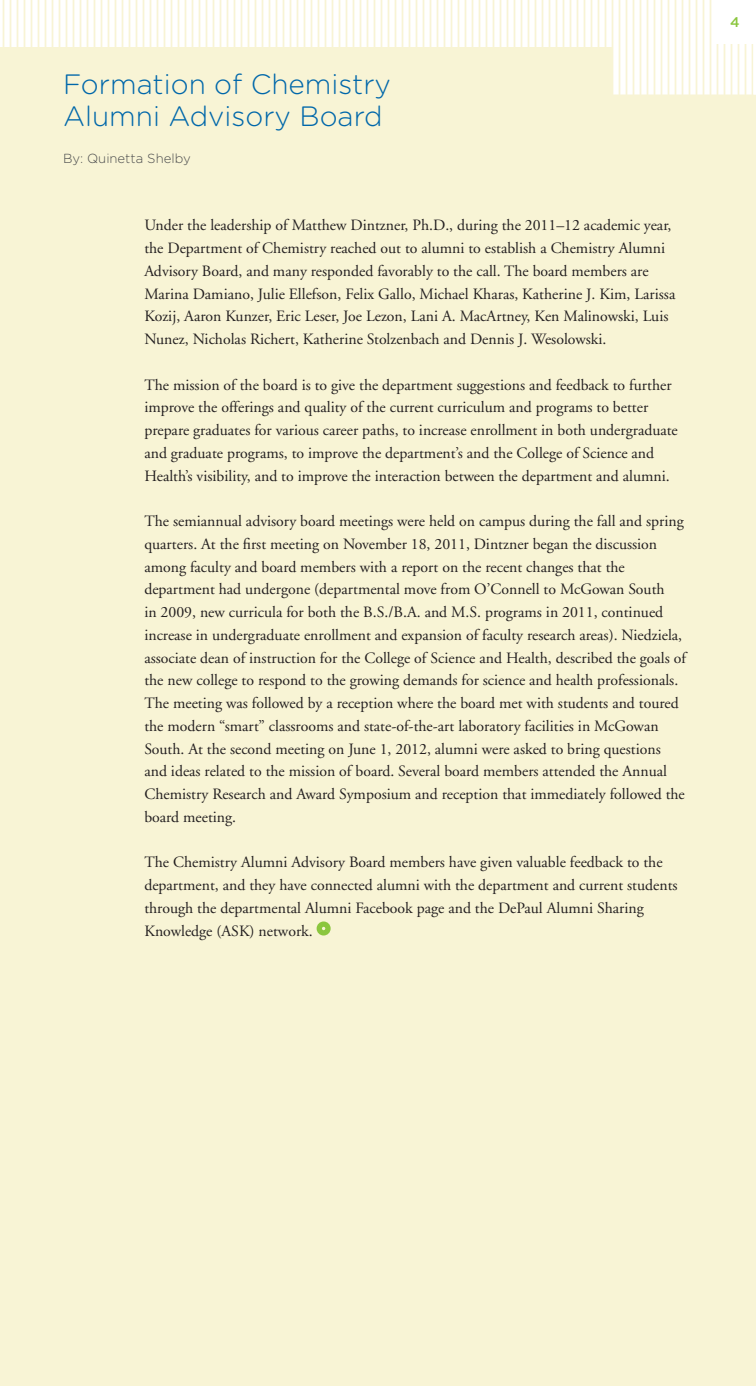
<style>
.page{position:relative;width:756px;height:1386px;background:#f8f4d5}
.page>*{position:absolute;margin:0;border:0;box-sizing:border-box;transform-origin:0 0}
.Main_Body___First_Li{font:300 28px/31.5px "Gotham Rounded";color:#0067aa}
.Main_Body{font:15.75px/22.8px "Adobe Garamond";color:#231f20}
.t1{font:14px "Minion Pro";color:#8bc63e}
.Main_Body___First_Li-2{font:300 13.12px "Gotham Rounded";color:#4b4c4d}
</style>
<div class="page">
<div style="left:317px;top:922px;width:14px;height:14px;border:5px solid #8bc63e;border-radius:50%"></div>
<hr style="left:0;top:0;width:3px;height:94px;background:#fff">
<div style="left:4px;top:0;width:6px;height:94px;background:#fff"></div>
<div style="left:11px;top:0;width:6px;height:94px;background:#fff"></div>
<div style="left:18px;top:0;width:6px;height:94px;background:#fff"></div>
<div style="left:25px;top:0;width:6px;height:94px;background:#fff"></div>
<div style="left:32px;top:0;width:6px;height:94px;background:#fff"></div>
<div style="left:39px;top:0;width:6px;height:94px;background:#fff"></div>
<div style="left:46px;top:0;width:6px;height:94px;background:#fff"></div>
<div style="left:53px;top:0;width:6px;height:94px;background:#fff"></div>
<div style="left:60px;top:0;width:6px;height:94px;background:#fff"></div>
<div style="left:67px;top:0;width:6px;height:94px;background:#fff"></div>
<div style="left:74px;top:0;width:6px;height:94px;background:#fff"></div>
<div style="left:81px;top:0;width:6px;height:94px;background:#fff"></div>
<div style="left:88px;top:0;width:6px;height:94px;background:#fff"></div>
<div style="left:95px;top:0;width:6px;height:94px;background:#fff"></div>
<div style="left:102px;top:0;width:6px;height:94px;background:#fff"></div>
<div style="left:109px;top:0;width:6px;height:94px;background:#fff"></div>
<div style="left:116px;top:0;width:6px;height:94px;background:#fff"></div>
<div style="left:123px;top:0;width:6px;height:94px;background:#fff"></div>
<div style="left:130px;top:0;width:6px;height:94px;background:#fff"></div>
<div style="left:137px;top:0;width:6px;height:94px;background:#fff"></div>
<div style="left:144px;top:0;width:6px;height:94px;background:#fff"></div>
<div style="left:151px;top:0;width:6px;height:94px;background:#fff"></div>
<div style="left:158px;top:0;width:6px;height:94px;background:#fff"></div>
<div style="left:165px;top:0;width:6px;height:94px;background:#fff"></div>
<div style="left:172px;top:0;width:6px;height:94px;background:#fff"></div>
<div style="left:179px;top:0;width:6px;height:94px;background:#fff"></div>
<div style="left:186px;top:0;width:6px;height:94px;background:#fff"></div>
<div style="left:193px;top:0;width:6px;height:94px;background:#fff"></div>
<div style="left:200px;top:0;width:6px;height:94px;background:#fff"></div>
<div style="left:207px;top:0;width:6px;height:94px;background:#fff"></div>
<div style="left:214px;top:0;width:6px;height:94px;background:#fff"></div>
<div style="left:221px;top:0;width:6px;height:94px;background:#fff"></div>
<div style="left:228px;top:0;width:6px;height:94px;background:#fff"></div>
<div style="left:235px;top:0;width:6px;height:94px;background:#fff"></div>
<div style="left:242px;top:0;width:6px;height:94px;background:#fff"></div>
<div style="left:249px;top:0;width:6px;height:94px;background:#fff"></div>
<div style="left:256px;top:0;width:6px;height:94px;background:#fff"></div>
<div style="left:263px;top:0;width:6px;height:94px;background:#fff"></div>
<div style="left:270px;top:0;width:6px;height:94px;background:#fff"></div>
<div style="left:277px;top:0;width:6px;height:94px;background:#fff"></div>
<div style="left:284px;top:0;width:6px;height:94px;background:#fff"></div>
<div style="left:291px;top:0;width:6px;height:94px;background:#fff"></div>
<div style="left:298px;top:0;width:6px;height:94px;background:#fff"></div>
<div style="left:305px;top:0;width:6px;height:94px;background:#fff"></div>
<div style="left:312px;top:0;width:6px;height:94px;background:#fff"></div>
<div style="left:319px;top:0;width:6px;height:94px;background:#fff"></div>
<div style="left:326px;top:0;width:6px;height:94px;background:#fff"></div>
<div style="left:333px;top:0;width:6px;height:94px;background:#fff"></div>
<div style="left:340px;top:0;width:6px;height:94px;background:#fff"></div>
<div style="left:347px;top:0;width:6px;height:94px;background:#fff"></div>
<div style="left:354px;top:0;width:6px;height:94px;background:#fff"></div>
<div style="left:361px;top:0;width:6px;height:94px;background:#fff"></div>
<div style="left:368px;top:0;width:6px;height:94px;background:#fff"></div>
<div style="left:375px;top:0;width:6px;height:94px;background:#fff"></div>
<div style="left:382px;top:0;width:6px;height:94px;background:#fff"></div>
<div style="left:389px;top:0;width:6px;height:94px;background:#fff"></div>
<div style="left:396px;top:0;width:6px;height:94px;background:#fff"></div>
<div style="left:403px;top:0;width:6px;height:94px;background:#fff"></div>
<div style="left:410px;top:0;width:6px;height:94px;background:#fff"></div>
<div style="left:417px;top:0;width:6px;height:94px;background:#fff"></div>
<div style="left:424px;top:0;width:6px;height:94px;background:#fff"></div>
<div style="left:431px;top:0;width:6px;height:94px;background:#fff"></div>
<div style="left:438px;top:0;width:6px;height:94px;background:#fff"></div>
<div style="left:445px;top:0;width:6px;height:94px;background:#fff"></div>
<div style="left:452px;top:0;width:6px;height:94px;background:#fff"></div>
<div style="left:459px;top:0;width:6px;height:94px;background:#fff"></div>
<div style="left:466px;top:0;width:6px;height:94px;background:#fff"></div>
<div style="left:473px;top:0;width:6px;height:94px;background:#fff"></div>
<div style="left:480px;top:0;width:6px;height:94px;background:#fff"></div>
<div style="left:487px;top:0;width:6px;height:94px;background:#fff"></div>
<div style="left:494px;top:0;width:6px;height:94px;background:#fff"></div>
<div style="left:501px;top:0;width:6px;height:94px;background:#fff"></div>
<div style="left:508px;top:0;width:6px;height:94px;background:#fff"></div>
<div style="left:515px;top:0;width:6px;height:94px;background:#fff"></div>
<div style="left:522px;top:0;width:6px;height:94px;background:#fff"></div>
<div style="left:529px;top:0;width:6px;height:94px;background:#fff"></div>
<div style="left:536px;top:0;width:6px;height:94px;background:#fff"></div>
<div style="left:543px;top:0;width:6px;height:94px;background:#fff"></div>
<div style="left:550px;top:0;width:6px;height:94px;background:#fff"></div>
<div style="left:557px;top:0;width:6px;height:94px;background:#fff"></div>
<div style="left:564px;top:0;width:6px;height:94px;background:#fff"></div>
<div style="left:571px;top:0;width:6px;height:94px;background:#fff"></div>
<div style="left:578px;top:0;width:6px;height:94px;background:#fff"></div>
<div style="left:585px;top:0;width:6px;height:94px;background:#fff"></div>
<div style="left:592px;top:0;width:6px;height:94px;background:#fff"></div>
<div style="left:599px;top:0;width:6px;height:94px;background:#fff"></div>
<div style="left:606px;top:0;width:6px;height:94px;background:#fff"></div>
<div style="left:613px;top:0;width:6px;height:94px;background:#fff"></div>
<div style="left:620px;top:0;width:6px;height:94px;background:#fff"></div>
<div style="left:627px;top:0;width:6px;height:94px;background:#fff"></div>
<div style="left:634px;top:0;width:6px;height:94px;background:#fff"></div>
<div style="left:641px;top:0;width:6px;height:94px;background:#fff"></div>
<div style="left:648px;top:0;width:6px;height:94px;background:#fff"></div>
<div style="left:655px;top:0;width:6px;height:94px;background:#fff"></div>
<div style="left:662px;top:0;width:6px;height:94px;background:#fff"></div>
<div style="left:669px;top:0;width:6px;height:94px;background:#fff"></div>
<div style="left:676px;top:0;width:6px;height:94px;background:#fff"></div>
<div style="left:683px;top:0;width:6px;height:94px;background:#fff"></div>
<div style="left:690px;top:0;width:6px;height:94px;background:#fff"></div>
<div style="left:697px;top:0;width:6px;height:94px;background:#fff"></div>
<div style="left:704px;top:0;width:6px;height:94px;background:#fff"></div>
<div style="left:718px;top:0;width:6px;height:94px;background:#fff"></div>
<div style="left:725px;top:0;width:6px;height:94px;background:#fff"></div>
<div style="left:732px;top:0;width:6px;height:94px;background:#fff"></div>
<div style="left:739px;top:0;width:6px;height:94px;background:#fff"></div>
<div style="left:746px;top:0;width:6px;height:94px;background:#fff"></div>
<hr style="left:753px;top:0;width:3px;height:94px;background:#fff">
<div style="left:711px;top:0;width:6px;height:94px;background:#fff"></div>
<div style="left:714px;top:0;width:42px;height:44px;background:#fff"></div>
<div style="left:0;top:47px;width:612px;height:47px;background:#f8f4d5"></div>
<p class="Main_Body___First_Li" style="left:63px;top:69px;width:330px">Formation of Chemistry<br>Alumni Advisory Board</p>
<p class="Main_Body___First_Li-2" style="left:63px;top:150px;width:129px">By: Quinetta Shelby</p>
<p class="Main_Body" style="left:144px;top:214px;width:533px">Under the leadership of Matthew Dintzner, Ph.D., during the 2011–12 academic year, the Department of Chemistry reached out to alumni to establish a Chemistry Alumni Advisory Board, and many responded favorably to the call. The board members are Marina Damiano, Julie Ellefson, Felix Gallo, Michael Kharas, Katherine J. Kim, Larissa Kozij, Aaron Kunzer, Eric Leser, Joe Lezon, Lani A. MacArtney, Ken Malinowski, Luis Nunez, Nicholas Richert, Katherine Stolzenbach and Dennis J. Wesolowski.</p>
<p class="Main_Body" style="left:144px;top:374px;width:535px">The mission of the board is to give the department suggestions and feedback to further improve the offerings and quality of the current curriculum and programs to better prepare graduates for various career paths, to increase enrollment in both undergraduate and graduate programs, to improve the department’s and the College of Science and Health’s visibility, and to improve the interaction between the department and alumni.</p>
<p class="Main_Body" style="left:144px;top:510px;width:543px">The semiannual advisory board meetings were held on campus during the fall and spring quarters. At the first meeting on November 18, 2011, Dintzner began the discussion among faculty and board members with a report on the recent changes that the department had undergone (departmental move from O’Connell to McGowan South<br>in 2009, new curricula for both the B.S./B.A. and M.S. programs in 2011, continued increase in undergraduate enrollment and expansion of faculty research areas). Niedziela, associate dean of instruction for the College of Science and Health, described the goals of the new college to respond to the growing demands for science and health professionals.<br>The meeting was followed by a reception where the board met with students and toured the modern “smart” classrooms and state-of-the-art laboratory facilities in McGowan South. At the second meeting on June 1, 2012, alumni were asked to bring questions and ideas related to the mission of board. Several board members attended the Annual Chemistry Research and Award Symposium and reception that immediately followed the board meeting.</p>
<p class="Main_Body" style="left:144px;top:851px;width:535px">The Chemistry Alumni Advisory Board members have given valuable feedback to the department, and they have connected alumni with the department and current students through the departmental Alumni Facebook page and the DePaul Alumni Sharing Knowledge (ASK) network.</p>
<p class="t1" style="left:732px;top:13px;width:8px">4</p>
</div>
